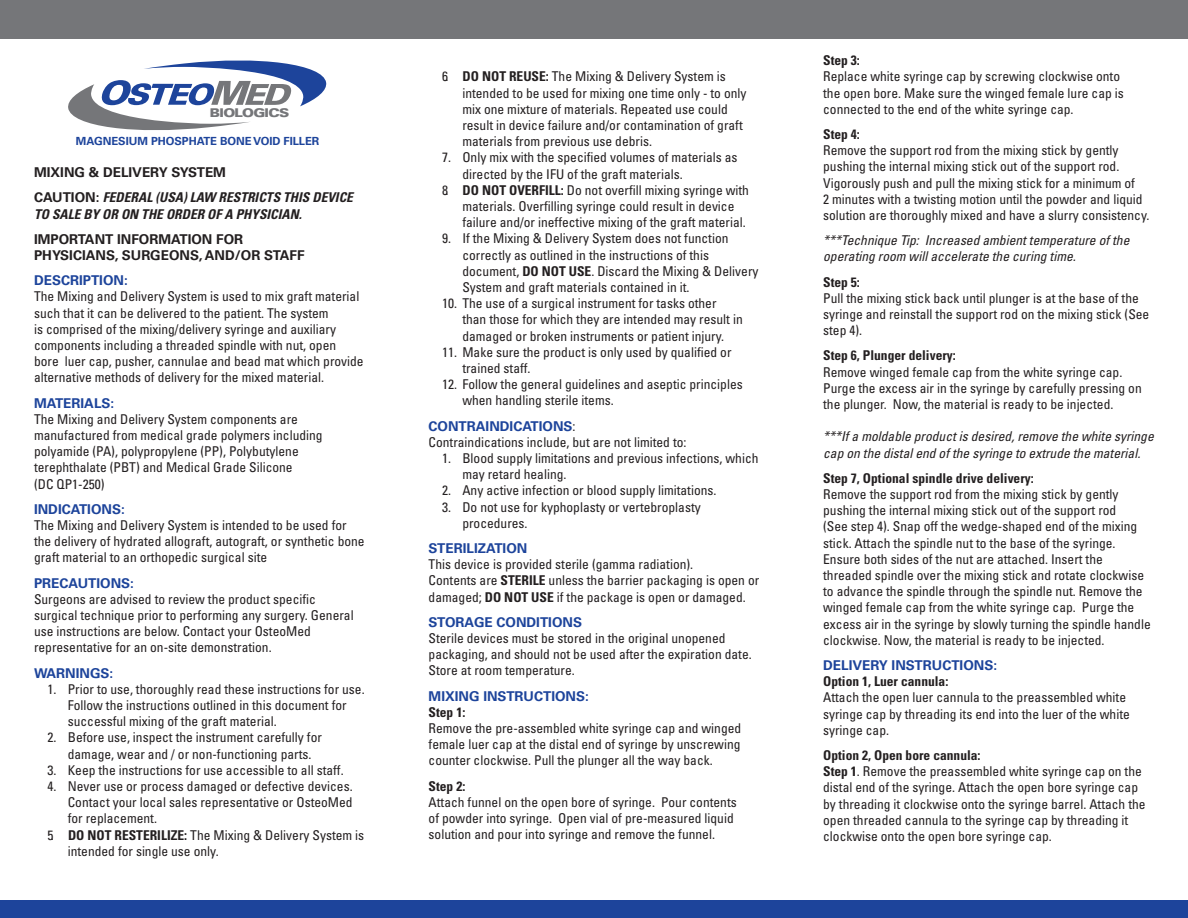
<style>
.page{position:relative;width:1188px;height:918px;background:#fff}
.page>*{position:absolute;margin:0;border:0;box-sizing:border-box;transform-origin:0 0}
.t1{font:900 13.65px "Universal";color:#757679}
.t2{font:condensed 13.5px/16.2px "Univers LT Std";color:#231f20}
.t3{font:italic condensed 13.5px/16.2px "Univers LT Std";color:#231f20}
.t4{font:700 13.5px "Univers LT Std";color:#1d449b}
.t5{font:700 condensed 13.5px "Univers LT Std";color:#231f20}
.t6{font:700 13.5px "Univers LT Std";color:#231f20}
.t7{font:italic 700 condensed 13.5px/16.2px "Univers LT Std";color:#231f20}
.t8{font:700 11.25px "Univers LT Std";letter-spacing:-.005em;color:#1d449b}
.s1{font-style:normal;font-stretch:normal}
.s2{font-weight:700}
.s3{font-weight:400;font-stretch:condensed;color:#231f20}
</style>
<div class="page">
<svg style="left:68px;top:60px;width:259px;height:70px"></svg>
<div style="left:0;top:900px;width:1188px;height:18px;background:#1d449b"></div>
<div style="left:0;top:0;width:1188px;height:39px;background:#757679"></div>
<p class="t1" style="left:210px;top:105px;width:81px">BIOLOGICS</p>
<p class="t8" style="left:76px;top:135px;width:245px">MAGNESIUM PHOSPHATE BONE VOID FILLER</p>
<p class="t6" style="left:34px;top:165px;width:194px">MIXING &amp; DELIVERY SYSTEM</p>
<p class="t7" style="left:34px;top:190px;width:320px"><span class="s1">CAUTION:</span> FEDERAL (USA) LAW RESTRICTS THIS DEVICE<br>TO SALE BY OR ON THE ORDER OF A PHYSICIAN.</p>
<p class="t6" style="left:34px;top:231px;width:211px">IMPORTANT INFORMATION FOR</p>
<p class="t6" style="left:34px;top:247px;width:272px">PHYSICIANS, SURGEONS, AND/OR STAFF</p>
<p class="t4" style="left:34px;top:273px;width:95px">DESCRIPTION:</p>
<p class="t2" style="left:34px;top:288px;width:331px">The Mixing and Delivery System is used to mix graft material such that it can be delivered to the patient. The system<br>is comprised of the mixing/delivery syringe and auxiliary components including a threaded spindle with nut, open bore luer cap, pusher, cannulae and bead mat which provide alternative methods of delivery for the mixed material.</p>
<p class="t4" style="left:34px;top:395px;width:82px">MATERIALS:</p>
<p class="t2" style="left:34px;top:411px;width:290px">The Mixing and Delivery System components are manufactured from medical grade polymers including polyamide (PA), polypropylene (PP), Polybutylene terephthalate (PBT) and Medical Grade Silicone<br>(DC QP1-250)</p>
<p class="t4" style="left:34px;top:501px;width:92px">INDICATIONS:</p>
<p class="t2" style="left:34px;top:517px;width:332px">The Mixing and Delivery System is intended to be used for the delivery of hydrated allograft, autograft, or synthetic bone graft material to an orthopedic surgical site</p>
<p class="t4" style="left:34px;top:575px;width:101px">PRECAUTIONS:</p>
<p class="t2" style="left:34px;top:591px;width:321px">Surgeons are advised to review the product specific surgical technique prior to performing any surgery. General use instructions are below. Contact your OsteoMed representative for an on-site demonstration.</p>
<p class="t4" style="left:34px;top:665px;width:81px">WARNINGS:</p>
<p class="t2" style="left:68px;top:681px;width:298px;text-indent:-20px">1. Prior to use, thoroughly read these instructions for use.<br>Follow the instructions outlined in this document for successful mixing of the graft material.</p>
<p class="t2" style="left:68px;top:729px;width:256px;text-indent:-20px">2. Before use, inspect the instrument carefully for damage, wear and / or non-functioning parts.</p>
<p class="t2" style="left:48px;top:762px;width:298px">3. Keep the instructions for use accessible to all staff.</p>
<p class="t2" style="left:68px;top:778px;width:286px;text-align:justify;text-indent:-20px">4. Never use or process damaged or defective devices.<br>Contact your local sales representative or OsteoMed for replacement.</p>
<p class="t2" style="left:68px;top:826px;width:298px;text-indent:-20px">5. <span class="s2">DO NOT RESTERILIZE:</span> The Mixing &amp; Delivery System is intended for single use only.</p>
<p class="t2" style="left:462px;top:68px;width:286px;text-indent:-20px">6. <span class="s2">DO NOT REUSE:</span> The Mixing &amp; Delivery System is intended to be used for mixing one time only - to only mix one mixture of materials. Repeated use could result in device failure and/or contamination of graft materials from previous use debris.</p>
<p class="t2" style="left:462px;top:149px;width:277px;text-indent:-20px">7. Only mix with the specified volumes of materials as directed by the IFU of the graft materials.</p>
<p class="t2" style="left:462px;top:182px;width:288px;text-indent:-20px">8. <span class="s2">DO NOT OVERFILL:</span> Do not overfill mixing syringe with materials. Overfilling syringe could result in device failure and/or ineffective mixing of the graft material.</p>
<p class="t2" style="left:462px;top:230px;width:298px;text-indent:-20px">9. If the Mixing &amp; Delivery System does not function correctly as outlined in the instructions of this document, <span class="s2">DO NOT USE</span>. Discard the Mixing &amp; Delivery System and graft materials contained in it.</p>
<p class="t2" style="left:462px;top:295px;width:282px;text-indent:-20px">10. The use of a surgical instrument for tasks other than those for which they are intended may result in damaged or broken instruments or patient injury.</p>
<p class="t2" style="left:462px;top:344px;width:271px;text-indent:-20px">11. Make sure the product is only used by qualified or trained staff.</p>
<p class="t2" style="left:462px;top:376px;width:282px;text-indent:-20px">12. Follow the general guidelines and aseptic principles when handling sterile items.</p>
<p class="t4" style="left:429px;top:418px;width:149px">CONTRAINDICATIONS<span class="s3">:</span></p>
<p class="t2" style="left:429px;top:434px;width:259px">Contraindications include, but are not limited to:</p>
<p class="t2" style="left:462px;top:450px;width:298px;text-indent:-20px">1. Blood supply limitations and previous infections, which may retard healing.</p>
<p class="t2" style="left:442px;top:482px;width:276px">2. Any active infection or blood supply limitations.</p>
<p class="t2" style="left:462px;top:499px;width:240px;text-indent:-20px">3. Do not use for kyphoplasty or vertebroplasty procedures.</p>
<p class="t4" style="left:429px;top:540px;width:100px">STERILIZATION</p>
<p class="t2" style="left:429px;top:556px;width:266px">This device is provided sterile (gamma radiation).</p>
<p class="t2" style="left:429px;top:572px;width:332px">Contents are <span class="s2">STERILE</span> unless the barrier packaging is open or damaged; <span class="s2">DO NOT USE</span> if the package is open or damaged.</p>
<p class="t4" style="left:429px;top:614px;width:155px">STORAGE CONDITIONS</p>
<p class="t2" style="left:429px;top:630px;width:325px">Sterile devices must be stored in the original unopened packaging, and should not be used after the expiration date.<br>Store at room temperature.</p>
<p class="t4" style="left:429px;top:688px;width:162px">MIXING INSTRUCTIONS:</p>
<p class="t5" style="left:429px;top:704px;width:38px">Step 1:</p>
<p class="t2" style="left:429px;top:720px;width:314px;text-align:justify">Remove the pre-assembled white syringe cap and winged female luer cap at the distal end of syringe by unscrewing counter clockwise. Pull the plunger all the way back.</p>
<p class="t5" style="left:429px;top:778px;width:38px">Step 2:</p>
<p class="t2" style="left:429px;top:794px;width:310px">Attach funnel on the open bore of syringe. Pour contents of powder into syringe. Open vial of pre-measured liquid solution and pour into syringe and remove the funnel.</p>
<p class="t5" style="left:823px;top:52px;width:38px">Step 3:</p>
<p class="t2" style="left:823px;top:68px;width:302px">Replace white syringe cap by screwing clockwise onto the open bore. Make sure the winged female lure cap is connected to the end of the white syringe cap.</p>
<p class="t5" style="left:823px;top:126px;width:38px">Step 4:</p>
<p class="t2" style="left:823px;top:142px;width:298px">Remove the support rod from the mixing stick by gently pushing the internal mixing stick out of the support rod.</p>
<p class="t2" style="left:823px;top:175px;width:328px">Vigorously push and pull the mixing stick for a minimum of<br>2 minutes with a twisting motion until the powder and liquid solution are thoroughly mixed and have a slurry consistency.</p>
<p class="t3" style="left:823px;top:232px;width:308px">***Technique Tip: Increased ambient temperature of the operating room will accelerate the curing time.</p>
<p class="t5" style="left:823px;top:274px;width:38px">Step 5:</p>
<p class="t2" style="left:823px;top:290px;width:328px">Pull the mixing stick back until plunger is at the base of the syringe and reinstall the support rod on the mixing stick (See step 4).</p>
<p class="t5" style="left:823px;top:347px;width:134px">Step 6, Plunger delivery:</p>
<p class="t2" style="left:823px;top:364px;width:320px">Remove winged female cap from the white syringe cap.<br>Purge the excess air in the syringe by carefully pressing on the plunger. Now, the material is ready to be injected.</p>
<p class="t3" style="left:823px;top:429px;width:332px">***If a moldable product is desired, remove the white syringe cap on the distal end of the syringe to extrude the material.</p>
<p class="t5" style="left:823px;top:470px;width:212px">Step 7, Optional spindle drive delivery:</p>
<p class="t2" style="left:823px;top:486px;width:329px">Remove the support rod from the mixing stick by gently pushing the internal mixing stick out of the support rod<br>(See step 4). Snap off the wedge-shaped end of the mixing stick. Attach the spindle nut to the base of the syringe.<br>Ensure both sides of the nut are attached. Insert the threaded spindle over the mixing stick and rotate clockwise to advance the spindle through the spindle nut. Remove the winged female cap from the white syringe cap. Purge the excess air in the syringe by slowly turning the spindle handle clockwise. Now, the material is ready to be injected.</p>
<p class="t4" style="left:823px;top:657px;width:175px">DELIVERY INSTRUCTIONS:</p>
<p class="t5" style="left:823px;top:673px;width:127px">Option 1, Luer cannula:</p>
<p class="t2" style="left:823px;top:689px;width:308px">Attach the open luer cannula to the preassembled white syringe cap by threading its end into the luer of the white syringe cap.</p>
<p class="t5" style="left:823px;top:747px;width:159px">Option 2, Open bore cannula:</p>
<p class="t2" style="left:823px;top:763px;width:324px"><span class="s2">Step 1</span>. Remove the preassembled white syringe cap on the distal end of the syringe. Attach the open bore syringe cap by threading it clockwise onto the syringe barrel. Attach the open threaded cannula to the syringe cap by threading it clockwise onto the open bore syringe cap.</p>
</div>
